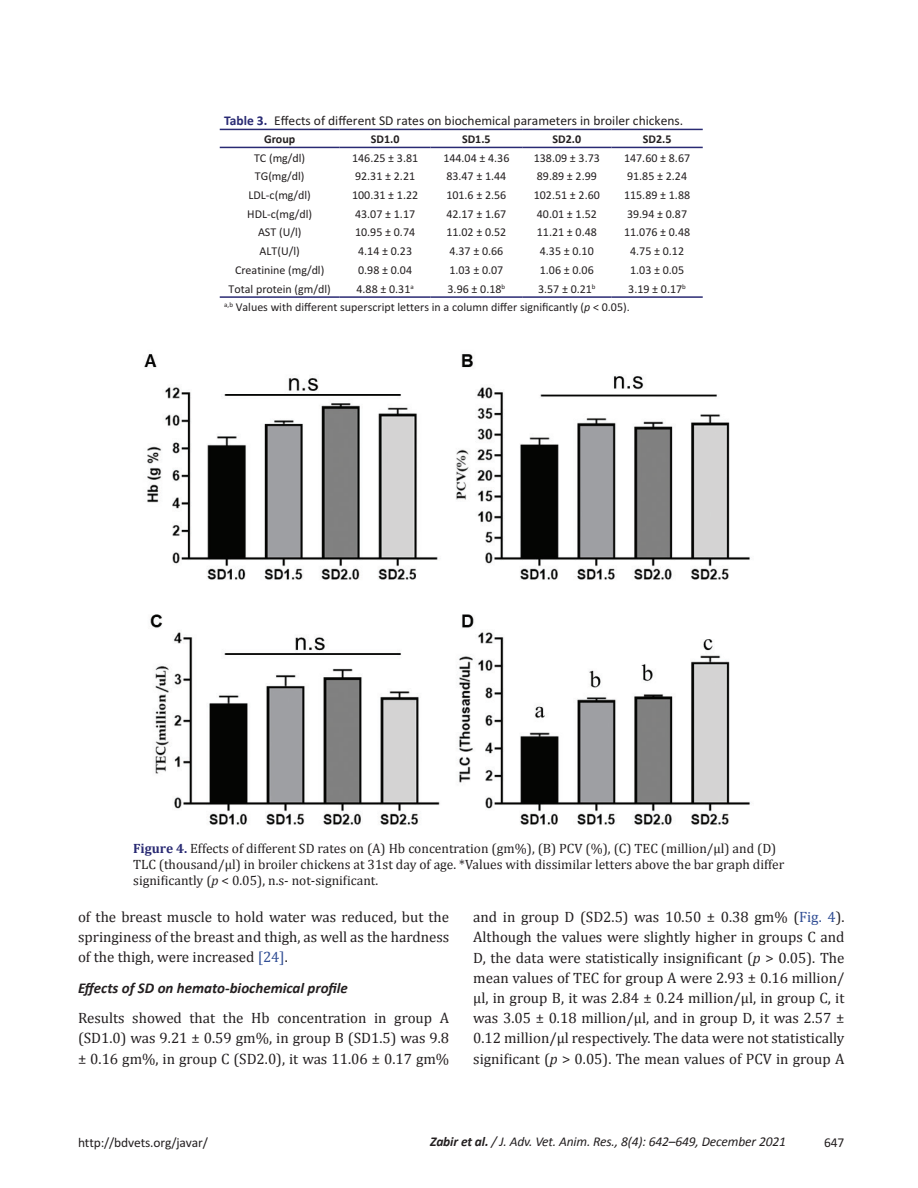
<style>
.page{position:relative;width:918px;height:1188px;background:#fff}
.page>*{position:absolute;margin:0;border:0;box-sizing:border-box;transform-origin:0 0}
.Para_1st{font:15px/20.2px "Cambria";color:#231f20;text-align:justify}
.Para_Indent{font:15px/20.1px "Cambria";color:#231f20;text-align:justify}
.Head_B{font:italic 700 15px "Calibri";color:#231f20}
.t1{font:13.5px/16.2px "Cambria";color:#231f20}
.Table_Caption{font:13.5px "Calibri";color:#231f20}
.t2{font:italic 13.5px "Calibri";letter-spacing:-.01em;color:#231f20}
.Table_text{font:12px "Calibri";color:#231f20}
.Table_Source{font:12px "Calibri";color:#231f20}
.Table_text-2{font:700 12px "Calibri";color:#231f20}
.s1{font-weight:700;color:#292a73}
.s2{font-style:italic}
.s3{color:#304d94}
.s4{font-weight:700}
</style>
<div class="page">
<hr style="left:220px;top:129px;width:120px;height:1px;background:#292a73">
<hr style="left:340px;top:129px;width:91px;height:1px;background:#292a73">
<hr style="left:431px;top:129px;width:91px;height:1px;background:#292a73">
<hr style="left:522px;top:129px;width:90px;height:1px;background:#292a73">
<hr style="left:612px;top:129px;width:91px;height:1px;background:#292a73">
<hr style="left:220px;top:147px;width:120px;height:1px;background:#292a73">
<hr style="left:340px;top:147px;width:91px;height:1px;background:#292a73">
<hr style="left:431px;top:147px;width:91px;height:1px;background:#292a73">
<hr style="left:522px;top:147px;width:90px;height:1px;background:#292a73">
<hr style="left:612px;top:147px;width:91px;height:1px;background:#292a73">
<hr style="left:220px;top:296px;width:120px;height:2px;background:#292a73">
<hr style="left:340px;top:296px;width:91px;height:2px;background:#292a73">
<hr style="left:431px;top:296px;width:91px;height:2px;background:#292a73">
<hr style="left:522px;top:296px;width:90px;height:2px;background:#292a73">
<hr style="left:612px;top:296px;width:91px;height:2px;background:#292a73">
<img style="left:144px;top:354px;width:607px;height:471px">
<p class="Table_Caption" style="left:224px;top:112px;width:460px"><span class="s1">Table 3.</span> Effects of different SD rates on biochemical parameters in broiler chickens.</p>
<p class="Table_text-2" style="left:264px;top:131px;width:33px">Group</p>
<p class="Table_text-2" style="left:371px;top:131px;width:30px">SD1.0</p>
<p class="Table_text-2" style="left:462px;top:131px;width:30px">SD1.5</p>
<p class="Table_text-2" style="left:553px;top:131px;width:30px">SD2.0</p>
<p class="Table_text-2" style="left:643px;top:131px;width:30px">SD2.5</p>
<p class="Table_text" style="left:254px;top:150px;width:53px">TC (mg/dl)</p>
<p class="Table_text" style="left:352px;top:150px;width:68px">146.25 ± 3.81</p>
<p class="Table_text" style="left:443px;top:150px;width:68px">144.04 ± 4.36</p>
<p class="Table_text" style="left:534px;top:150px;width:68px">138.09 ± 3.73</p>
<p class="Table_text" style="left:624px;top:150px;width:68px">147.60 ± 8.67</p>
<p class="Table_text" style="left:255px;top:169px;width:51px">TG(mg/dl)</p>
<p class="Table_text" style="left:355px;top:169px;width:62px">92.31 ± 2.21</p>
<p class="Table_text" style="left:446px;top:169px;width:62px">83.47 ± 1.44</p>
<p class="Table_text" style="left:537px;top:169px;width:62px">89.89 ± 2.99</p>
<p class="Table_text" style="left:627px;top:169px;width:62px">91.85 ± 2.24</p>
<p class="Table_text" style="left:249px;top:188px;width:64px">LDL-c(mg/dl)</p>
<p class="Table_text" style="left:352px;top:188px;width:68px">100.31 ± 1.22</p>
<p class="Table_text" style="left:446px;top:188px;width:62px">101.6 ± 2.56</p>
<p class="Table_text" style="left:534px;top:188px;width:68px">102.51 ± 2.60</p>
<p class="Table_text" style="left:624px;top:188px;width:68px">115.89 ± 1.88</p>
<p class="Table_text" style="left:247px;top:206px;width:66px">HDL-c(mg/dl)</p>
<p class="Table_text" style="left:355px;top:206px;width:62px">43.07 ± 1.17</p>
<p class="Table_text" style="left:446px;top:206px;width:62px">42.17 ± 1.67</p>
<p class="Table_text" style="left:537px;top:206px;width:62px">40.01 ± 1.52</p>
<p class="Table_text" style="left:627px;top:206px;width:62px">39.94 ± 0.87</p>
<p class="Table_text" style="left:258px;top:225px;width:45px">AST (U/l)</p>
<p class="Table_text" style="left:355px;top:225px;width:62px">10.95 ± 0.74</p>
<p class="Table_text" style="left:446px;top:225px;width:62px">11.02 ± 0.52</p>
<p class="Table_text" style="left:537px;top:225px;width:62px">11.21 ± 0.48</p>
<p class="Table_text" style="left:624px;top:225px;width:68px">11.076 ± 0.48</p>
<p class="Table_text" style="left:260px;top:244px;width:42px">ALT(U/l)</p>
<p class="Table_text" style="left:358px;top:244px;width:55px">4.14 ± 0.23</p>
<p class="Table_text" style="left:449px;top:244px;width:55px">4.37 ± 0.66</p>
<p class="Table_text" style="left:540px;top:244px;width:55px">4.35 ± 0.10</p>
<p class="Table_text" style="left:630px;top:244px;width:55px">4.75 ± 0.12</p>
<p class="Table_text" style="left:235px;top:262px;width:91px">Creatinine (mg/dl)</p>
<p class="Table_text" style="left:358px;top:262px;width:55px">0.98 ± 0.04</p>
<p class="Table_text" style="left:449px;top:262px;width:55px">1.03 ± 0.07</p>
<p class="Table_text" style="left:540px;top:262px;width:55px">1.06 ± 0.06</p>
<p class="Table_text" style="left:630px;top:262px;width:55px">1.03 ± 0.05</p>
<p class="Table_text" style="left:229px;top:281px;width:104px">Total protein (gm/dl)</p>
<p class="Table_text" style="left:356px;top:281px;width:59px">4.88 ± 0.31<sup>a</sup></p>
<p class="Table_text" style="left:448px;top:281px;width:59px">3.96 ± 0.18<sup>b</sup></p>
<p class="Table_text" style="left:538px;top:281px;width:59px">3.57 ± 0.21<sup>b</sup></p>
<p class="Table_text" style="left:628px;top:281px;width:59px">3.19 ± 0.17<sup>b</sup></p>
<p class="Table_Source" style="left:224px;top:300px;width:407px"><sup>a,b</sup> Values with different superscript letters in a column differ significantly (<span class="s2">p</span> &lt; 0.05).</p>
<p class="t1" style="left:133px;top:840px;width:653px"><span class="s1">Figure 4.</span> Effects of different SD rates on (A) Hb concentration (gm%), (B) PCV (%), (C) TEC (million/µl) and (D)<br>TLC (thousand/µl) in broiler chickens at 31st day of age. *Values with dissimilar letters above the bar graph differ significantly (<span class="s2">p</span> &lt; 0.05), n.s- not-significant.</p>
<p class="Para_Indent" style="left:78px;top:907px;width:373px">of the breast muscle to hold water was reduced, but the springiness of the breast and thigh, as well as the hardness of the thigh, were increased <span class="s3">[24]</span>.</p>
<p class="Head_B" style="left:78px;top:978px;width:271px">Effects of SD on hemato-biochemical profile</p>
<p class="Para_1st" style="left:78px;top:1008px;width:373px">Results showed that the Hb concentration in group A (SD1.0) was 9.21 ± 0.59 gm%, in group B (SD1.5) was 9.8 ± 0.16 gm%, in group C (SD2.0), it was 11.06 ± 0.17 gm%</p>
<p class="Para_1st" style="left:473px;top:907px;width:373px">and in group D (SD2.5) was 10.50 ± 0.38 gm% (<span class="s3">Fig. 4</span>).<br>Although the values were slightly higher in groups C and D, the data were statistically insignificant (<span class="s2">p</span> &gt; 0.05). The mean values of TEC for group A were 2.93 ± 0.16 million/ µl, in group B, it was 2.84 ± 0.24 million/µl, in group C, it was 3.05 ± 0.18 million/µl, and in group D, it was 2.57 ± 0.12 million/µl respectively. The data were not statistically significant (<span class="s2">p</span> &gt; 0.05). The mean values of PCV in group A</p>
<p class="Table_Caption" style="left:78px;top:1135px;width:131px">http://bdvets.org/javar/</p>
<p class="t2" style="left:430px;top:1132px;width:357px"><span class="s4">Zabir et al.</span> / J. Adv. Vet. Anim. Res., 8(4): 642–649, December 2021</p>
<p class="Table_Caption" style="left:824px;top:1135px;width:22px">647</p>
</div>
